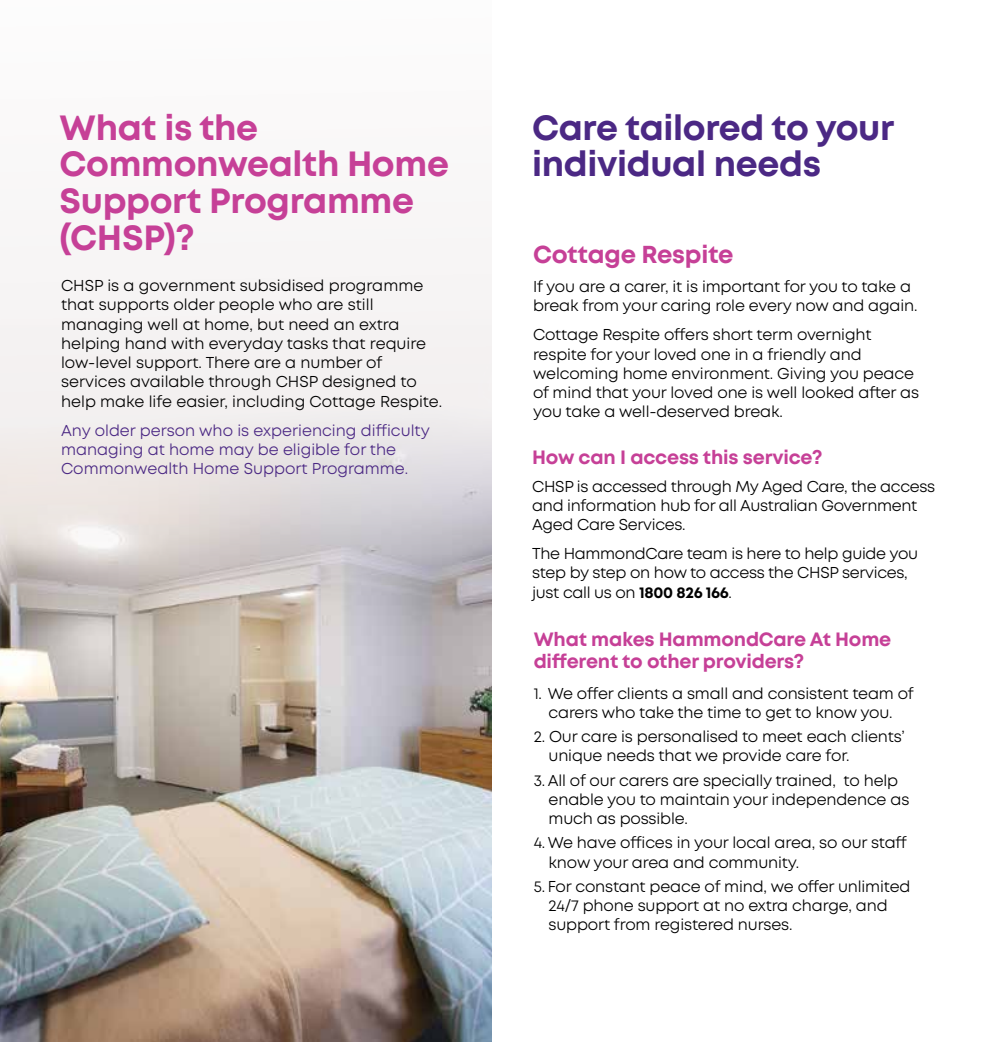
<style>
.page{position:relative;width:983px;height:1042px;background:#fff}
.page>*{position:absolute;margin:0;border:0;box-sizing:border-box;transform-origin:0 0}
.t1{font:700 35px/36.8px "Mont";letter-spacing:-.01em;color:#c64097}
.t2{font:700 35px/36.8px "Mont";letter-spacing:-.01em;color:#4b2884}
.t3{font:700 24.5px "Mont";letter-spacing:-.01em;color:#c64097}
.t4{font:700 19.25px/22.8px "Mont";letter-spacing:-.01em;color:#c64097}
.t5{font:15.75px/19.2px "Mont";letter-spacing:-.01em;color:#000}
.t6{font:15.75px/19.2px "Mont";color:#4b2884}
.s1{font-weight:700}
</style>
<div class="page">
<div style="left:0;top:0;width:491px;height:1042px;background:#f3f0f0"></div>
<img style="left:0;top:413px;width:491px;height:629px">
<h1 class="t1" style="left:60px;top:109px;width:391px">What is the<br>Commonwealth Home<br>Support Programme (CHSP)?</h1>
<p class="t5" style="left:61px;top:276px;width:382px">CHSP is a government subsidised programme that supports older people who are still managing well at home, but need an extra helping hand with everyday tasks that require low-level support. There are a number of services available through CHSP designed to help make life easier, including Cottage Respite.</p>
<p class="t6" style="left:61px;top:421px;width:370px">Any older person who is experiencing difficulty managing at home may be eligible for the<br>Commonwealth Home Support Programme.</p>
<h1 class="t2" style="left:532px;top:109px;width:363px">Care tailored to your individual needs</h1>
<h2 class="t3" style="left:533px;top:238px;width:202px">Cottage Respite</h2>
<p class="t5" style="left:533px;top:277px;width:386px">If you are a carer, it is important for you to take a break from your caring role every now and again.</p>
<p class="t5" style="left:533px;top:325px;width:387px">Cottage Respite offers short term overnight respite for your loved one in a friendly and welcoming home environment. Giving you peace of mind that your loved one is well looked after as you take a well-deserved break.</p>
<p class="t4" style="left:532px;top:446px;width:292px">How can I access this service?</p>
<p class="t5" style="left:532px;top:476px;width:404px">CHSP is accessed through My Aged Care, the access and information hub for all Australian Government<br>Aged Care Services.</p>
<p class="t5" style="left:532px;top:544px;width:387px">The HammondCare team is here to help guide you step by step on how to access the CHSP services, just call us on <span class="s1">1800 826 166</span>.</p>
<p class="t4" style="left:533px;top:627px;width:359px">What makes HammondCare At Home different to other providers?</p>
<p class="t5" style="left:533px;top:684px;width:381px;text-align:center">1. We offer clients a small and consistent team of carers who take the time to get to know you.</p>
<p class="t5" style="left:548px;top:727px;width:357px;text-indent:-15px">2. Our care is personalised to meet each clients’ unique needs that we provide care for.</p>
<p class="t5" style="left:548px;top:770px;width:362px;text-indent:-15px">3. All of our carers are specially trained, to help enable you to maintain your independence as much as possible.</p>
<p class="t5" style="left:548px;top:833px;width:360px;text-indent:-15px">4. We have offices in your local area, so our staff know your area and community.</p>
<p class="t5" style="left:548px;top:877px;width:363px;text-indent:-15px">5. For constant peace of mind, we offer unlimited<br>24/7 phone support at no extra charge, and support from registered nurses.</p>
</div>
